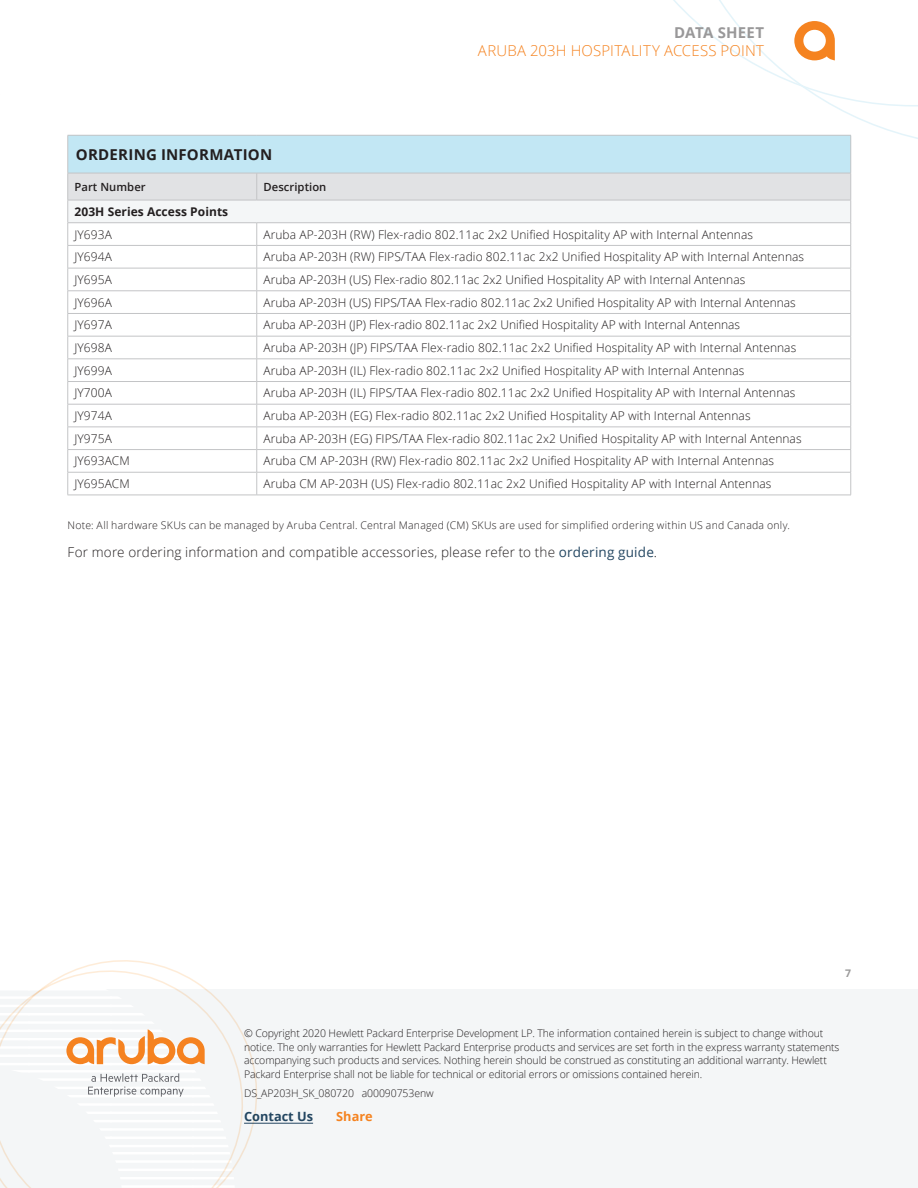
<style>
.page{position:relative;width:918px;height:1188px;background:#fff}
.page>*{position:absolute;margin:0;border:0;box-sizing:border-box;transform-origin:0 0}
.t1{font:300 15px "Open Sans";letter-spacing:.01em;color:#f58320}
.t2{font:700 15px "Open Sans";letter-spacing:.015em;color:#231f20}
.t3{font:700 15px "Open Sans";letter-spacing:.01em;color:#999899}
.t4{font:300 13.5px "Open Sans";letter-spacing:.015em;color:#231f20}
.t5{font:700 12.75px "Open Sans";color:#234661}
.t6{font:700 12.75px "Open Sans";color:#f58320}
.t7{font:300 12px "Open Sans";letter-spacing:.005em;color:#231f20}
.t8{font:700 12px "Open Sans";letter-spacing:.005em;color:#231f20}
.t9{font:600 11.25px "Open Sans";letter-spacing:.005em;color:#231f20}
.t10{font:300 10.5px/13.5px "Open Sans";letter-spacing:-.01em;color:#231f20}
.t11{font:300 10.5px "Open Sans";letter-spacing:.025em;color:#231f20}
.t12{font:700 10.5px "Open Sans";color:#9c9b9b}
.s1{font-weight:400;color:#234661}
</style>
<div class="page">
<div style="left:0;top:990px;width:918px;height:198px;background:#f4f6f7"></div>
<svg style="left:588px;top:0;width:330px;height:148px"></svg>
<svg style="left:0;top:960px;width:263px;height:228px"></svg>
<div style="left:68px;top:135px;width:783px;height:38px;background:#c2e7f4"></div>
<hr style="left:68px;top:495px;width:189px;height:1px;background:#c3c4c6">
<hr style="left:257px;top:495px;width:594px;height:1px;background:#c3c4c6">
<svg style="left:67px;top:173px;width:784px;height:322px"></svg>
<hr style="left:67px;top:136px;width:1px;height:37px;background:#c3c4c6">
<hr style="left:68px;top:135px;width:189px;height:1px;background:#c3c4c6">
<hr style="left:257px;top:135px;width:594px;height:1px;background:#c3c4c6">
<hr style="left:850px;top:136px;width:1px;height:37px;background:#c3c4c6">
<hr style="left:68px;top:173px;width:189px;height:1px;background:#c3c4c6">
<hr style="left:257px;top:173px;width:594px;height:1px;background:#c3c4c6">
<hr style="left:244px;top:1123px;width:69px;height:1px;background:#234661">
<p class="t3" style="left:674px;top:22px;width:92px">DATA SHEET</p>
<p class="t1" style="left:478px;top:41px;width:288px">ARUBA 203H HOSPITALITY ACCESS POINT</p>
<p class="t2" style="left:76px;top:144px;width:198px">ORDERING INFORMATION</p>
<p class="t9" style="left:75px;top:179px;width:73px">Part Number</p>
<p class="t9" style="left:264px;top:179px;width:64px">Description</p>
<p class="t8" style="left:75px;top:203px;width:155px">203H Series Access Points</p>
<p class="t7" style="left:75px;top:226px;width:39px">JY693A</p>
<p class="t7" style="left:264px;top:226px;width:491px">Aruba AP-203H (RW) Flex-radio 802.11ac 2x2 Unified Hospitality AP with Internal Antennas</p>
<p class="t7" style="left:75px;top:249px;width:39px">JY694A</p>
<p class="t7" style="left:264px;top:249px;width:542px">Aruba AP-203H (RW) FIPS/TAA Flex-radio 802.11ac 2x2 Unified Hospitality AP with Internal Antennas</p>
<p class="t7" style="left:75px;top:271px;width:39px">JY695A</p>
<p class="t7" style="left:264px;top:271px;width:483px">Aruba AP-203H (US) Flex-radio 802.11ac 2x2 Unified Hospitality AP with Internal Antennas</p>
<p class="t7" style="left:75px;top:294px;width:39px">JY696A</p>
<p class="t7" style="left:264px;top:294px;width:534px">Aruba AP-203H (US) FIPS/TAA Flex-radio 802.11ac 2x2 Unified Hospitality AP with Internal Antennas</p>
<p class="t7" style="left:75px;top:317px;width:39px">JY697A</p>
<p class="t7" style="left:264px;top:317px;width:478px">Aruba AP-203H (JP) Flex-radio 802.11ac 2x2 Unified Hospitality AP with Internal Antennas</p>
<p class="t7" style="left:75px;top:339px;width:39px">JY698A</p>
<p class="t7" style="left:264px;top:339px;width:534px">Aruba AP-203H (JP) FIPS/TAA Flex-radio 802.11ac 2x2 Unified Hospitality AP with Internal Antennas</p>
<p class="t7" style="left:75px;top:362px;width:39px">JY699A</p>
<p class="t7" style="left:264px;top:362px;width:482px">Aruba AP-203H (IL) Flex-radio 802.11ac 2x2 Unified Hospitality AP with Internal Antennas</p>
<p class="t7" style="left:75px;top:385px;width:39px">JY700A</p>
<p class="t7" style="left:264px;top:385px;width:534px">Aruba AP-203H (IL) FIPS/TAA Flex-radio 802.11ac 2x2 Unified Hospitality AP with Internal Antennas</p>
<p class="t7" style="left:75px;top:408px;width:39px">JY974A</p>
<p class="t7" style="left:264px;top:408px;width:489px">Aruba AP-203H (EG) Flex-radio 802.11ac 2x2 Unified Hospitality AP with Internal Antennas</p>
<p class="t7" style="left:75px;top:430px;width:39px">JY975A</p>
<p class="t7" style="left:264px;top:430px;width:540px">Aruba AP-203H (EG) FIPS/TAA Flex-radio 802.11ac 2x2 Unified Hospitality AP with Internal Antennas</p>
<p class="t7" style="left:75px;top:453px;width:57px">JY693ACM</p>
<p class="t7" style="left:264px;top:453px;width:512px">Aruba CM AP-203H (RW) Flex-radio 802.11ac 2x2 Unified Hospitality AP with Internal Antennas</p>
<p class="t7" style="left:75px;top:476px;width:57px">JY695ACM</p>
<p class="t7" style="left:264px;top:476px;width:510px">Aruba CM AP-203H (US) Flex-radio 802.11ac 2x2 Unified Hospitality AP with Internal Antennas</p>
<p class="t11" style="left:68px;top:518px;width:724px">Note: All hardware SKUs can be managed by Aruba Central. Central Managed (CM) SKUs are used for simplified ordering within US and Canada only.</p>
<p class="t4" style="left:68px;top:543px;width:591px">For more ordering information and compatible accessories, please refer to the <span class="s1">ordering guide</span>.</p>
<p class="t12" style="left:845px;top:966px;width:7px">7</p>
<p class="t10" style="left:244px;top:1027px;width:597px">© Copyright 2020 Hewlett Packard Enterprise Development LP. The information contained herein is subject to change without notice. The only warranties for Hewlett Packard Enterprise products and services are set forth in the express warranty statements accompanying such products and services. Nothing herein should be construed as constituting an additional warranty. Hewlett Packard Enterprise shall not be liable for technical or editorial errors or omissions contained herein.</p>
<p class="t10" style="left:244px;top:1086px;width:191px">DS_AP203H_SK_080720 a00090753enw</p>
<p class="t5" style="left:244px;top:1107px;width:71px">Contact Us</p>
<p class="t6" style="left:336px;top:1107px;width:38px">Share</p>
</div>
